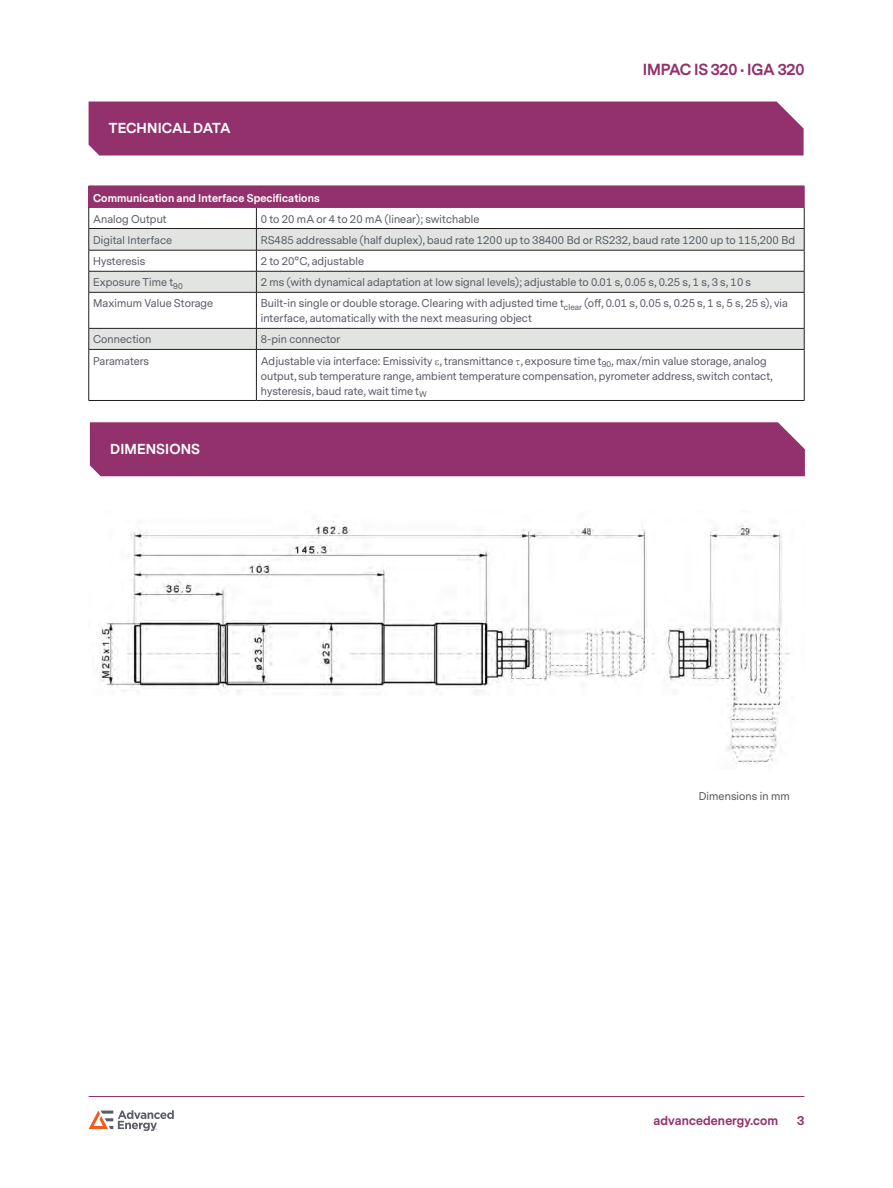
<style>
.page{position:relative;width:893px;height:1188px;background:#fff}
.page>*{position:absolute;margin:0;border:0;box-sizing:border-box;transform-origin:0 0}
.t1{font:700 15px "Messina Sans";letter-spacing:-.01em;color:#93316c}
.Heading_1{font:700 13.5px "Messina Sans";letter-spacing:.01em;color:#fff}
.t2{font:700 12px "Messina Sans";letter-spacing:.01em;color:#93316c}
.table_text{font:10.5px/15px "Messina Sans";letter-spacing:.01em;color:#5a5c66}
.table_head_reverse{font:700 10.5px "Messina Sans";letter-spacing:.01em;color:#fff}
.t3{font:10.5px "Messina Sans";letter-spacing:.01em;color:#57585a}
</style>
<div class="page">
<hr style="left:89px;top:1096px;width:715px;height:1px;background:#93316c">
<svg style="left:89px;top:1110px;width:85px;height:21px"></svg>
<div style="left:90px;top:422px;width:715px;height:54px;background:#93316c"></div>
<div style="left:89px;top:102px;width:715px;height:54px;background:#93316c"></div>
<div style="left:89px;top:186px;width:715px;height:21px;background:#93316c"></div>
<svg style="left:89px;top:229px;width:715px;height:120px"></svg>
<div style="left:256px;top:271px;width:548px;height:21px;background:#e2e4e2"></div>
<hr style="left:89px;top:207px;width:167px;height:1px;background:#93316c">
<hr style="left:256px;top:207px;width:548px;height:1px;background:#93316c">
<hr style="left:89px;top:228px;width:167px;height:1px;background:#231f20">
<hr style="left:256px;top:228px;width:548px;height:1px;background:#231f20">
<hr style="left:89px;top:250px;width:167px;height:1px;background:#231f20">
<hr style="left:256px;top:250px;width:548px;height:1px;background:#231f20">
<hr style="left:89px;top:271px;width:167px;height:1px;background:#231f20">
<svg style="left:88px;top:186px;width:1px;height:106px"></svg>
<hr style="left:256px;top:271px;width:548px;height:1px;background:#231f20">
<svg style="left:256px;top:208px;width:1px;height:84px"></svg>
<svg style="left:804px;top:186px;width:1px;height:106px"></svg>
<hr style="left:89px;top:292px;width:167px;height:1px;background:#231f20">
<hr style="left:88px;top:293px;width:1px;height:35px;background:#231f20">
<hr style="left:256px;top:292px;width:548px;height:1px;background:#231f20">
<hr style="left:256px;top:293px;width:1px;height:35px;background:#231f20">
<hr style="left:804px;top:293px;width:1px;height:35px;background:#231f20">
<hr style="left:89px;top:328px;width:167px;height:1px;background:#231f20">
<svg style="left:88px;top:329px;width:1px;height:20px"></svg>
<hr style="left:256px;top:328px;width:548px;height:1px;background:#231f20">
<svg style="left:256px;top:329px;width:1px;height:20px"></svg>
<svg style="left:804px;top:329px;width:1px;height:20px"></svg>
<hr style="left:89px;top:349px;width:167px;height:1px;background:#231f20">
<hr style="left:88px;top:350px;width:1px;height:50px;background:#231f20">
<hr style="left:256px;top:349px;width:548px;height:1px;background:#231f20">
<hr style="left:256px;top:350px;width:1px;height:50px;background:#231f20">
<hr style="left:804px;top:350px;width:1px;height:50px;background:#231f20">
<hr style="left:89px;top:400px;width:167px;height:1px;background:#231f20">
<hr style="left:256px;top:400px;width:548px;height:1px;background:#231f20">
<img style="left:99px;top:521px;width:691px;height:243px">
<p class="Heading_1" style="left:109px;top:119px;width:123px">TECHNICAL DATA</p>
<h1 class="t1" style="left:643px;top:59px;width:163px">IMPAC IS 320 • IGA 320</h1>
<p class="table_head_reverse" style="left:93px;top:190px;width:228px">Communication and Interface Specifications</p>
<p class="table_text" style="left:93px;top:212px;width:75px">Analog Output</p>
<p class="table_text" style="left:261px;top:212px;width:220px">0 to 20 mA or 4 to 20 mA (linear); switchable</p>
<p class="table_text" style="left:93px;top:233px;width:81px">Digital Interface</p>
<p class="table_text" style="left:261px;top:233px;width:536px">RS485 addressable (half duplex), baud rate 1200 up to 38400 Bd or RS232, baud rate 1200 up to 115,200 Bd</p>
<p class="table_text" style="left:93px;top:254px;width:54px">Hysteresis</p>
<p class="table_text" style="left:261px;top:254px;width:105px">2 to 20°C, adjustable</p>
<p class="table_text" style="left:93px;top:275px;width:91px">Exposure Time t<sub>90</sub></p>
<p class="table_text" style="left:261px;top:275px;width:492px">2 ms (with dynamical adaptation at low signal levels); adjustable to 0.01 s, 0.05 s, 0.25 s, 1 s, 3 s, 10 s</p>
<p class="table_text" style="left:93px;top:296px;width:122px">Maximum Value Storage</p>
<p class="table_text" style="left:261px;top:296px;width:529px">Built-in single or double storage. Clearing with adjusted time t<sub>clear</sub> (off, 0.01 s, 0.05 s, 0.25 s, 1 s, 5 s, 25 s), via interface, automatically with the next measuring object</p>
<p class="table_text" style="left:93px;top:333px;width:60px">Connection</p>
<p class="table_text" style="left:261px;top:333px;width:81px">8-pin connector</p>
<p class="table_text" style="left:93px;top:354px;width:58px">Paramaters</p>
<p class="table_text" style="left:261px;top:354px;width:513px">Adjustable via interface: Emissivity , transmittance , exposure time t<sub>90</sub>, max/min value storage, analog output, sub temperature range, ambient temperature compensation, pyrometer address, switch contact, hysteresis, baud rate, wait time t<sub>W</sub></p>
<p class="Heading_1" style="left:110px;top:439px;width:91px">DIMENSIONS</p>
<p class="t3" style="left:699px;top:789px;width:92px">Dimensions in mm</p>
<p class="t2" style="left:653px;top:1113px;width:126px">advancedenergy.com</p>
<p class="t2" style="left:797px;top:1113px;width:9px">3</p>
</div>
